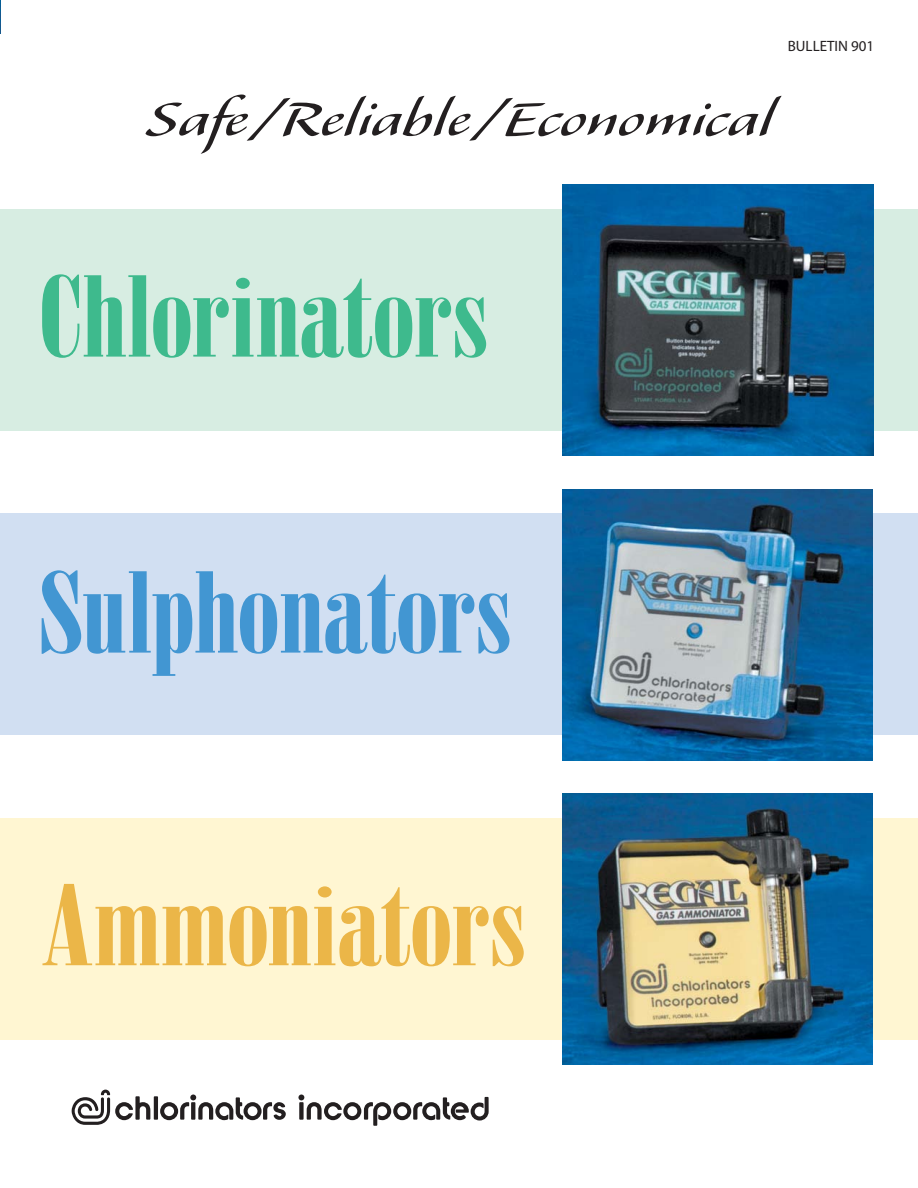
<style>
.page{position:relative;width:918px;height:1188px;background:#fff}
.page>*{position:absolute;margin:0;border:0;box-sizing:border-box;transform-origin:0 0}
.t1{font:112.5px "Bodoni Poster Compressed";letter-spacing:-.015em;color:#3eba8d;scale:1.2 1}
.t2{font:112.5px "Bodoni Poster Compressed";letter-spacing:-.015em;color:#4296d2;scale:1.2 1}
.t3{font:112.5px "Bodoni Poster Compressed";letter-spacing:-.015em;color:#ebb648;scale:1.2 1}
.t4{font:60px "Alexa";color:#231f20;scale:1.2 1}
.t5{font:15px "Myriad";color:#231f20}
</style>
<div class="page">
<div style="left:0;top:819px;width:918px;height:221px;background:#fff6d2"></div>
<div style="left:0;top:210px;width:918px;height:221px;background:#d7ede2"></div>
<hr style="left:154px;top:1096px;width:4px;height:24px;background:#231f20">
<svg style="left:160px;top:1095px;width:126px;height:26px"></svg>
<svg style="left:298px;top:1095px;width:191px;height:31px"></svg>
<svg style="left:72px;top:1090px;width:78px;height:35px"></svg>
<div style="left:0;top:513px;width:918px;height:222px;background:#d1dff2"></div>
<img style="left:562px;top:793px;width:311px;height:272px">
<img style="left:562px;top:185px;width:311px;height:271px">
<img style="left:562px;top:489px;width:311px;height:271px">
<img style="left:0;top:0;width:1px;height:34px">
<p class="t5" style="left:788px;top:40px;width:88px">BULLETIN 901</p>
<p class="t4" style="left:146px;top:96px;width:523px">Safe/Reliable/Economical</p>
<h1 class="t1" style="left:38px;top:275px;width:378px">Chlorinators</h1>
<h1 class="t2" style="left:39px;top:571px;width:396px">Sulphonators</h1>
<h1 class="t3" style="left:43px;top:884px;width:405px">Ammoniators</h1>
</div>
